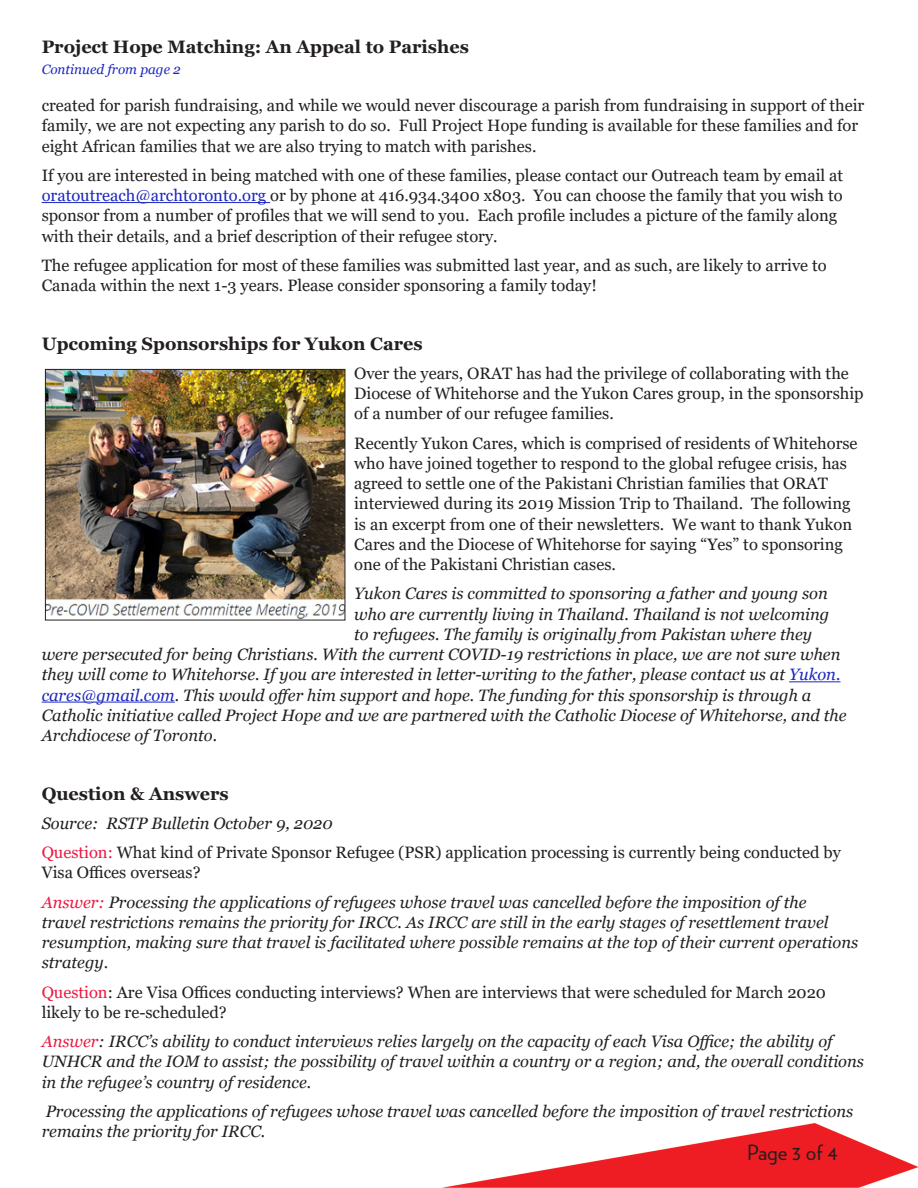
<style>
.page{position:relative;width:918px;height:1188px;background:#fff}
.page>*{position:absolute;margin:0;border:0;box-sizing:border-box;transform-origin:0 0}
.t1{font:21px "Verlag";color:#231f20}
.Text{font:700 18px "Georgia";color:#231f20}
.Text-2{font:16.5px/20.2px "Georgia";color:#231f20}
.Text-3{font:italic 16.5px/20.2px "Georgia";color:#231f20}
.Text-4{font:italic 13.5px "Georgia";color:#1c27c1}
.s1{color:#1c27c1}
.s2{font-size:18px}
.s3{color:#ed1943}
.s4{font-style:normal}
</style>
<div class="page">
<img style="left:41px;top:202px;width:877px;height:986px">
<hr style="left:42px;top:202px;width:228px;height:1px;background:#1c27c1">
<hr style="left:789px;top:681px;width:52px;height:1px;background:#1c27c1">
<hr style="left:42px;top:702px;width:133px;height:1px;background:#1c27c1">
<img style="left:47px;top:371px;width:296px;height:247px">
<div style="left:45px;top:369px;width:300px;height:251px;border:1px solid #231f20"></div>
<p class="Text" style="left:42px;top:35px;width:429px">Project Hope Matching: An Appeal to Parishes</p>
<p class="Text-4" style="left:42px;top:61px;width:141px">Continued from page 2</p>
<p class="Text-2" style="left:42px;top:96px;width:824px">created for parish fundraising, and while we would never discourage a parish from fundraising in support of their family, we are not expecting any parish to do so. Full Project Hope funding is available for these families and for eight African families that we are also trying to match with parishes.</p>
<p class="Text-2" style="left:42px;top:165px;width:803px">If you are interested in being matched with one of these families, please contact our Outreach team by email at <span class="s1">oratoutreach@archtoronto.org</span> or by phone at 416.934.3400 x803. You can choose the family that you wish to sponsor from a number of profiles that we will send to you. Each profile includes a picture of the family along with their details, and a brief description of their refugee story.</p>
<p class="Text-2" style="left:42px;top:255px;width:787px">The refugee application for most of these families was submitted last year, and as such, are likely to arrive to<br>Canada within the next 1-3 years. Please consider sponsoring a family today!</p>
<p class="Text" style="left:42px;top:332px;width:382px">Upcoming Sponsorships for Yukon Cares</p>
<p class="Text-2" style="left:354px;top:363px;width:511px">Over the years, ORAT has had the privilege of collaborating with the<br>Dioces<span class="s2">e</span> of Whitehorse and the Yukon Cares group, in the sponsorship of a number of our refugee families.</p>
<p class="Text-2" style="left:354px;top:433px;width:505px">Recently Yukon Cares, which is comprised of residents of Whitehorse who have joined together to respond to the global refugee crisis, has agreed to settle one of the Pakistani Christian families that ORAT interviewed during its 2019 Mission Trip to Thailand. The following is an excerpt from one of their newsletters. We want to thank Yukon Cares and the Diocese of Whitehorse for saying “Yes” to sponsoring one of the Pakistani Christian cases.</p>
<p class="Text-3" style="left:354px;top:584px;width:475px">Yukon Cares is committed to sponsoring a father and young son</p>
<p class="Text-3" style="left:354px;top:604px;width:477px">who are currently living in Thailand. Thailand is not welcoming</p>
<p class="Text-3" style="left:354px;top:624px;width:460px">to refugees. The family is originally from Pakistan where they</p>
<p class="Text-3" style="left:42px;top:644px;width:800px">were persecuted for being Christians. With the current COVID-19 restrictions in place, we are not sure when</p>
<p class="Text-3" style="left:42px;top:665px;width:800px">they will come to Whitehorse. If you are interested in letter-writing to the father, please contact us at <span class="s1">Yukon.</span></p>
<p class="Text-3" style="left:42px;top:685px;width:771px"><span class="s1">cares@gmail.com</span>. This would offer him support and hope. The funding for this sponsorship is through a</p>
<p class="Text-3" style="left:42px;top:705px;width:807px">Catholic initiative called Project Hope and we are partnered with the Catholic Diocese of Whitehorse, and the</p>
<p class="Text-3" style="left:42px;top:725px;width:177px">Archdiocese of Toronto.</p>
<p class="Text" style="left:42px;top:782px;width:189px">Question &amp; Answers</p>
<p class="Text-3" style="left:42px;top:813px;width:292px">Source: RSTP Bulletin October 9, 2020</p>
<p class="Text-2" style="left:42px;top:843px;width:801px"><span class="s3">Question:</span> What kind of Private Sponsor Refugee (PSR) application processing is currently being conducted by<br>Visa Offices overseas?</p>
<p class="Text-3" style="left:42px;top:892px;width:818px"><span class="s3">Answer:</span> Processing the applications of refugees whose travel was cancelled before the imposition of the<br>travel restrictions remains the priority for IRCC. As IRCC are still in the early stages of resettlement travel resumption, making sure that travel is facilitated where possible remains at the top of their current operations strategy<span class="s4">.</span></p>
<p class="Text-2" style="left:42px;top:982px;width:786px"><span class="s3">Question</span>: Are Visa Offices conducting interviews? When are interviews that were scheduled for March 2020 likely to be re-scheduled?</p>
<p class="Text-3" style="left:42px;top:1031px;width:824px"><span class="s3">Answer</span>: IRCC’s ability to conduct interviews relies largely on the capacity of each Visa Office; the ability of<br>UNHCR and the IOM to assist; the possibility of travel within a country or a region; and, the overall conditions in the refugee’s country of residence.</p>
<p class="Text-3" style="left:42px;top:1101px;width:813px">Processing the applications of refugees whose travel was cancelled before the imposition of travel restrictions remains the priority for IRCC.</p>
<p class="t1" style="left:747px;top:1137px;width:92px">Page 3 of 4</p>
</div>
